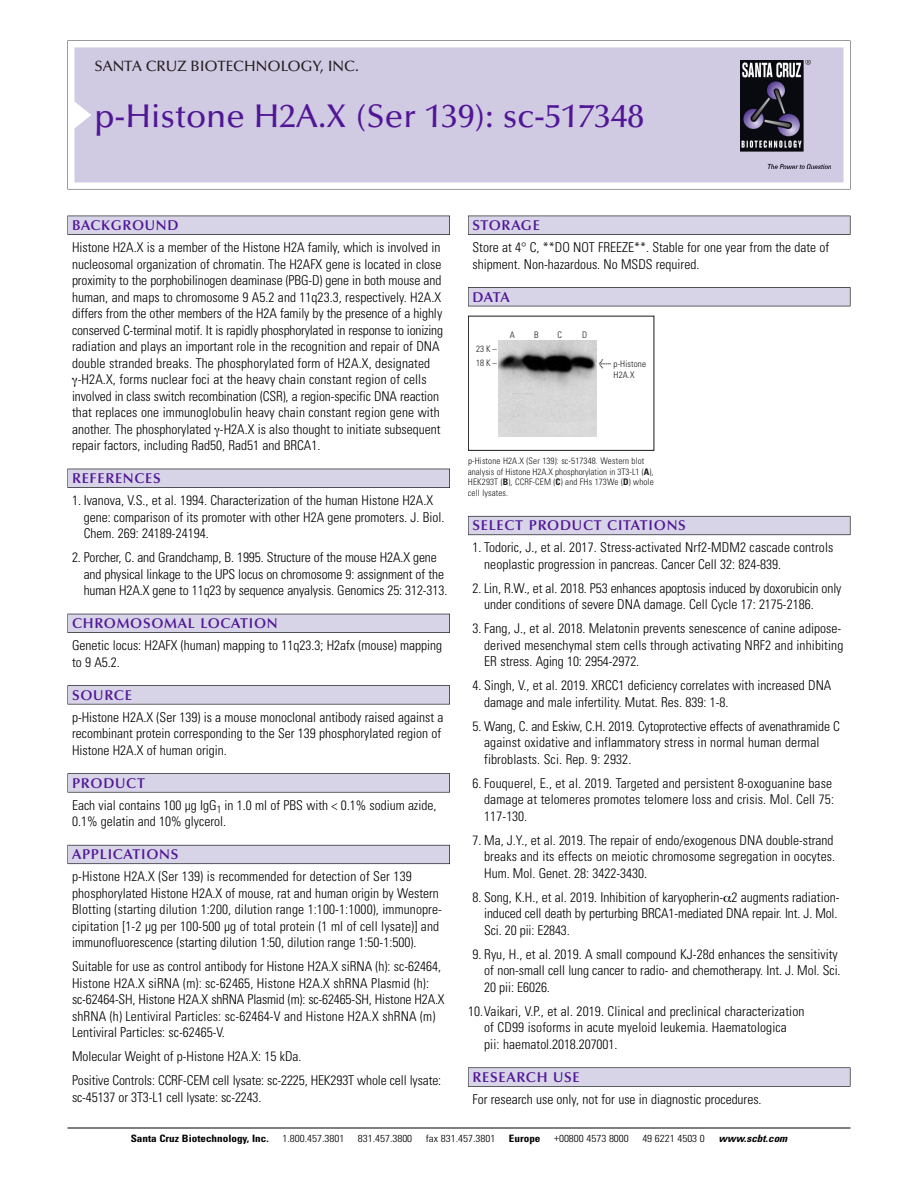
<style>
.page{position:relative;width:918px;height:1188px;background:#fff}
.page>*{position:absolute;margin:0;border:0;box-sizing:border-box;transform-origin:0 0}
.t1{font:500 33px "Optima";color:#511695}
.t2{font:500 15px "Optima";color:#231f20}
.t3{font:600 14.25px "Optima";letter-spacing:.05em;color:#511695}
.t4{font:300 condensed 13.5px/16.5px "Univers";color:#000}
.t5{font:300 condensed 10.2px "Univers";color:#000;scale:1.1 1}
.t6{font:700 condensed 10.2px "Univers";color:#000;scale:1.1 1}
.t7{font:italic 700 condensed 10.2px "Univers";color:#000;scale:1.1 1}
.t8{font:300 condensed 9px/10.5px "Univers";letter-spacing:.015em;color:#191919}
.s1{font-family:"Meta Plus";font-weight:400;font-stretch:normal;font-size:10.5px}
.s2{font-weight:700}
</style>
<div class="page">
<svg style="left:74px;top:182px;width:770px;height:1px"></svg>
<div style="left:74px;top:47px;width:770px;height:135px;background:#d1cae3"></div>
<img style="left:741px;top:60px;width:90px;height:108px">
<div style="left:468px;top:216px;width:382px;height:19px;background:#535256"></div>
<div style="left:468px;top:216px;width:382px;height:18px;background:#d7d4e8"></div>
<div style="left:468px;top:287px;width:382px;height:19px;background:#515155"></div>
<div style="left:468px;top:288px;width:382px;height:18px;background:#d7d4e8"></div>
<div style="left:468px;top:516px;width:382px;height:19px;background:#686770"></div>
<div style="left:468px;top:517px;width:382px;height:18px;background:#d7d4e8"></div>
<svg style="left:468px;top:1067px;width:382px;height:20px"></svg>
<div style="left:468px;top:1068px;width:382px;height:18px;background:#d7d4e8"></div>
<hr style="left:68px;top:1128px;width:782px;height:1px;background:#000">
<div style="left:68px;top:216px;width:382px;height:19px;background:#535256"></div>
<div style="left:68px;top:216px;width:381px;height:18px;background:#d7d4e8"></div>
<div style="left:68px;top:469px;width:382px;height:19px;background:#525156"></div>
<div style="left:68px;top:469px;width:381px;height:18px;background:#d7d4e8"></div>
<div style="left:68px;top:614px;width:382px;height:19px;background:#515057"></div>
<div style="left:68px;top:614px;width:381px;height:18px;background:#d7d4e8"></div>
<div style="left:68px;top:685px;width:382px;height:19px;background:#575659"></div>
<div style="left:68px;top:686px;width:381px;height:18px;background:#d7d4e8"></div>
<svg style="left:68px;top:773px;width:382px;height:20px"></svg>
<div style="left:68px;top:774px;width:381px;height:18px;background:#d7d4e8"></div>
<div style="left:68px;top:845px;width:382px;height:19px;background:#64626c"></div>
<div style="left:68px;top:845px;width:381px;height:18px;background:#d7d4e8"></div>
<div style="left:468px;top:316px;width:186px;height:135px;border:1px solid #191919"></div>
<img style="left:498px;top:341px;width:99px;height:95px">
<p class="t2" style="left:94px;top:60px;width:266px">SANTA CRUZ BIOTECHNOLOGY, INC.</p>
<p class="t1" style="left:94px;top:102px;width:551px">p-Histone H2A.X (Ser 139): sc-517348</p>
<p class="t3" style="left:72px;top:219px;width:108px">BACKGROUND</p>
<p class="t4" style="left:72px;top:240px;width:370px">Histone H2A.X is a member of the Histone H2A family, which is involved in</p>
<p class="t4" style="left:72px;top:257px;width:371px">nucleosomal organization of chromatin. The H2AFX gene is located in close</p>
<p class="t4" style="left:72px;top:273px;width:371px">proximity to the porphobilinogen deaminase (PBG-D) gene in both mouse and</p>
<p class="t4" style="left:72px;top:290px;width:371px">human, and maps to chromosome 9 A5.2 and 11q23.3, respectively. H2A.X</p>
<p class="t4" style="left:72px;top:306px;width:372px">differs from the other members of the H2A family by the presence of a highly</p>
<p class="t4" style="left:72px;top:323px;width:373px">conserved C-terminal motif. It is rapidly phosphorylated in response to ionizing</p>
<p class="t4" style="left:72px;top:339px;width:369px">radiation and plays an important role in the recognition and repair of DNA</p>
<p class="t4" style="left:72px;top:356px;width:360px">double stranded breaks. The phosphorylated form of H2A.X, designated</p>
<p class="t4" style="left:78px;top:372px;width:350px">-H2A.X, forms nuclear foci at the heavy chain constant region of cells</p>
<p class="t4" style="left:72px;top:389px;width:369px">involved in class switch recombination (CSR), a region-specific DNA reaction</p>
<p class="t4" style="left:72px;top:405px;width:369px">that replaces one immunoglobulin heavy chain constant region gene with</p>
<p class="t4" style="left:72px;top:422px;width:370px">another. The phosphorylated -H2A.X is also thought to initiate subsequent</p>
<p class="t4" style="left:72px;top:438px;width:250px">repair factors, including Rad50, Rad51 and BRCA1.</p>
<p class="t3" style="left:72px;top:472px;width:90px">REFERENCES</p>
<p class="t4" style="left:84px;top:493px;width:362px;text-indent:-12px">1. Ivanova, V.S., et al. 1994. Characterization of the human Histone H2A.X gene: comparison of its promoter with other H2A gene promoters. J. Biol.<br>Chem. 269: 24189-24194.</p>
<p class="t4" style="left:84px;top:550px;width:365px;text-indent:-12px">2. Porcher, C. and Grandchamp, B. 1995. Structure of the mouse H2A.X gene and physical linkage to the UPS locus on chromosome 9: assignment of the human H2A.X gene to 11q23 by sequence anyalysis. Genomics 25: 312-313.</p>
<p class="t3" style="left:72px;top:617px;width:207px">CHROMOSOMAL LOCATION</p>
<p class="t4" style="left:72px;top:639px;width:372px">Genetic locus: H2AFX (human) mapping to 11q23.3; H2afx (mouse) mapping to 9 A5.2.</p>
<p class="t3" style="left:72px;top:689px;width:61px">SOURCE</p>
<p class="t4" style="left:72px;top:710px;width:373px">p-Histone H2A.X (Ser 139) is a mouse monoclonal antibody raised against a recombinant protein corresponding to the Ser 139 phosphorylated region of<br>Histone H2A.X of human origin.</p>
<p class="t3" style="left:72px;top:777px;width:74px">PRODUCT</p>
<p class="t4" style="left:72px;top:798px;width:366px">Each vial contains 100 µg IgG<sub>1</sub> in 1.0 ml of PBS with &lt; 0.1% sodium azide,<br>0.1% gelatin and 10% glycerol.</p>
<p class="t3" style="left:72px;top:849px;width:108px">APPLICATIONS</p>
<p class="t4" style="left:72px;top:870px;width:371px">p-Histone H2A.X (Ser 139) is recommended for detection of Ser 139 phosphorylated Histone H2A.X of mouse, rat and human origin by Western Blotting (starting dilution 1:200, dilution range 1:100-1:1000), immunopre&shy;cipitation [1-2 µg per 100-500 µg of total protein (1 ml of cell lysate)] and immunofluorescence (starting dilution 1:50, dilution range 1:50-1:500).</p>
<p class="t4" style="left:72px;top:960px;width:374px">Suitable for use as control antibody for Histone H2A.X siRNA (h): sc-62464, Histone H2A.X siRNA (m): sc-62465, Histone H2A.X shRNA Plasmid (h): sc-62464-SH, Histone H2A.X shRNA Plasmid (m): sc-62465-SH, Histone H2A.X shRNA (h) Lentiviral Particles: sc-62464-V and Histone H2A.X shRNA (m)<br>Lentiviral Particles: sc-62465-V.</p>
<p class="t4" style="left:72px;top:1050px;width:231px">Molecular Weight of p-Histone H2A.X: 15 kDa.</p>
<p class="t4" style="left:72px;top:1074px;width:371px">Positive Controls: CCRF-CEM cell lysate: sc-2225, HEK293T whole cell lysate: sc-45137 or 3T3-L1 cell lysate: sc-2243.</p>
<p class="t3" style="left:473px;top:219px;width:69px">STORAGE</p>
<p class="t4" style="left:473px;top:240px;width:358px">Store at 4° C, **DO NOT FREEZE**. Stable for one year from the date of shipment. Non-hazardous. No MSDS required.</p>
<p class="t3" style="left:473px;top:291px;width:39px">DATA</p>
<p class="t8" style="left:476px;top:343px;width:22px;line-height:14.1px">23K–<br>18K–</p>
<p class="t8" style="left:510px;top:330px;width:7px">A</p>
<p class="t8" style="left:534px;top:330px;width:6px">B</p>
<p class="t8" style="left:558px;top:330px;width:6px">C</p>
<p class="t8" style="left:582px;top:330px;width:7px">D</p>
<p class="t8" style="left:599px;top:360px;width:49px;text-align:center"><span class="s1">&lt;</span> p-Histone<br>H2A.X</p>
<p class="t8" style="left:468px;top:457px;width:187px">p-Histone H2A.X (Ser 139): sc-517348. Western blot analysis of Histone H2A.X phosphorylation in 3T3-L1 (<span class="s2">A</span>), HEK293T (<span class="s2">B</span>), CCRF-CEM (<span class="s2">C</span>) and FHs 173We (<span class="s2">D</span>) whole cell lysates.</p>
<p class="t3" style="left:473px;top:520px;width:215px">SELECT PRODUCT CITATIONS</p>
<p class="t4" style="left:484px;top:541px;width:351px;text-indent:-12px">1. Todoric, J., et al. 2017. Stress-activated Nrf2-MDM2 cascade controls neoplastic progression in pancreas. Cancer Cell 32: 824-839.</p>
<p class="t4" style="left:484px;top:581px;width:359px;text-indent:-12px">2. Lin, R.W., et al. 2018. P53 enhances apoptosis induced by doxorubicin only under conditions of severe DNA damage. Cell Cycle 17: 2175-2186.</p>
<p class="t4" style="left:484px;top:622px;width:361px;text-indent:-12px">3. Fang, J., et al. 2018. Melatonin prevents senescence of canine adipose&shy;derived mesenchymal stem cells through activating NRF2 and inhibiting<br>ER stress. Aging 10: 2954-2972.</p>
<p class="t4" style="left:484px;top:679px;width:349px;text-indent:-12px">4. Singh, V., et al. 2019. XRCC1 deficiency correlates with increased DNA damage and male infertility. Mutat. Res. 839: 1-8.</p>
<p class="t4" style="left:484px;top:719px;width:357px;text-indent:-12px">5. Wang, C. and Eskiw, C.H. 2019. Cytoprotective effects of avenathramide C against oxidative and inflammatory stress in normal human dermal fibroblasts. Sci. Rep. 9: 2932.</p>
<p class="t4" style="left:484px;top:776px;width:351px;text-indent:-12px">6. Fouquerel, E., et al. 2019. Targeted and persistent 8-oxoguanine base damage at telomeres promotes telomere loss and crisis. Mol. Cell 75:<br>117-130.</p>
<p class="t4" style="left:484px;top:833px;width:353px;text-indent:-12px">7. Ma, J.Y., et al. 2019. The repair of endo/exogenous DNA double-strand breaks and its effects on meiotic chromosome segregation in oocytes.<br>Hum. Mol. Genet. 28: 3422-3430.</p>
<p class="t4" style="left:484px;top:890px;width:357px;text-indent:-12px">8. Song, K.H., et al. 2019. Inhibition of karyopherin- 2 augments radiation&shy;induced cell death by perturbing BRCA1-mediated DNA repair. Int. J. Mol.<br>Sci. 20 pii: E2843.</p>
<p class="t4" style="left:484px;top:947px;width:358px;text-indent:-12px">9. Ryu, H., et al. 2019. A small compound KJ-28d enhances the sensitivity of non-small cell lung cancer to radio- and chemotherapy. Int. J. Mol. Sci.<br>20 pii: E6026.</p>
<p class="t4" style="left:484px;top:1004px;width:322px;text-indent:-16px">10.Vaikari, V.P., et al. 2019. Clinical and preclinical characterization of CD99 isoforms in acute myeloid leukemia. Haematologica pii: haematol.2018.207001.</p>
<p class="t3" style="left:473px;top:1071px;width:109px">RESEARCH USE</p>
<p class="t4" style="left:473px;top:1092px;width:291px">For research use only, not for use in diagnostic procedures.</p>
<p class="t6" style="left:131px;top:1135px;width:127px">Santa Cruz Biotechnology, Inc.</p>
<p class="t5" style="left:282px;top:1135px;width:58px">1.800.457.3801</p>
<p class="t5" style="left:358px;top:1135px;width:51px">831.457.3800</p>
<p class="t5" style="left:426px;top:1135px;width:65px">fax 831.457.3801</p>
<p class="t6" style="left:509px;top:1135px;width:30px">Europe</p>
<p class="t5" style="left:554px;top:1135px;width:69px">+00800 4573 8000</p>
<p class="t5" style="left:642px;top:1135px;width:58px">49 6221 4503 0</p>
<p class="t7" style="left:719px;top:1135px;width:66px">www.scbt.com</p>
</div>
